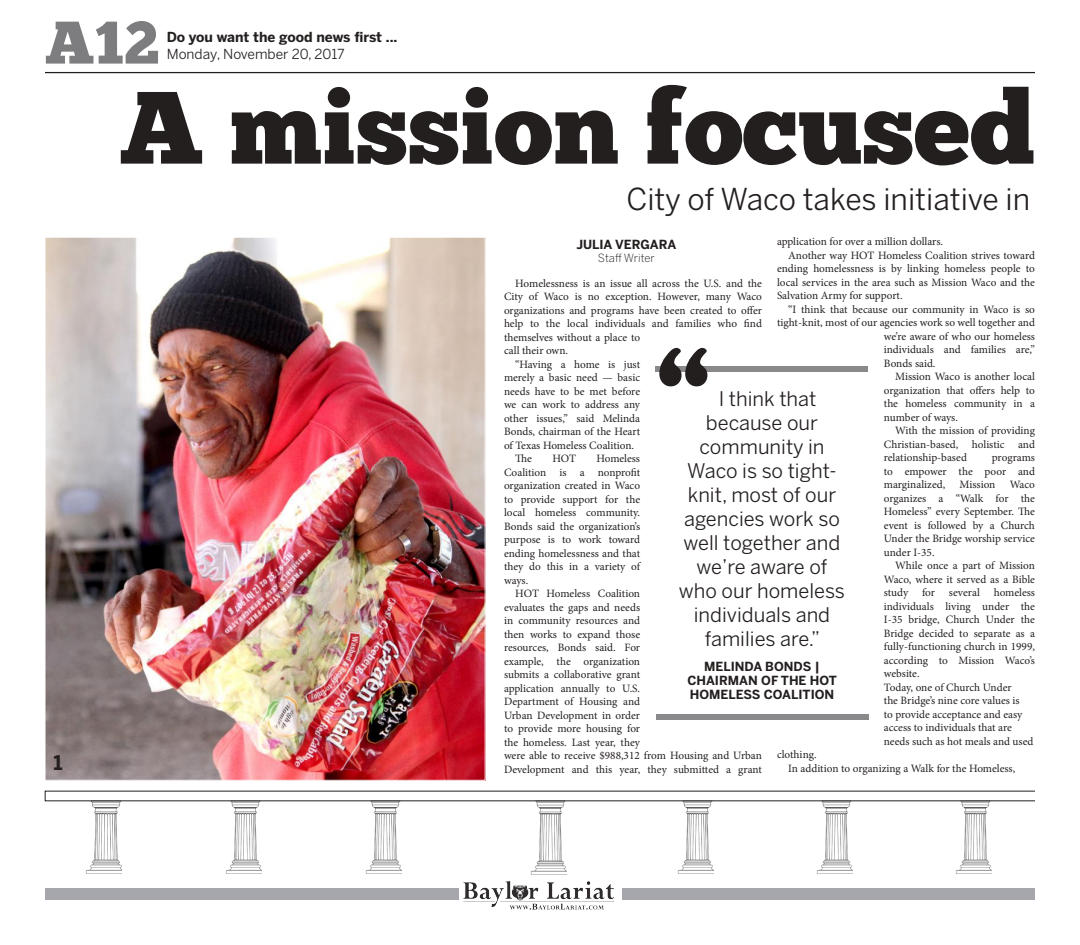
<style>
.page{position:relative;width:1080px;height:945px;background:#fff}
.page>*{position:absolute;margin:0;border:0;box-sizing:border-box;transform-origin:0 0}
.t1{font:102.5px "Chunk Five";color:#241f1f}
.t2{font:900 100px "Cooper";color:#241f1f}
.t3{font:60px "Chunk Five";color:#7d7c7e}
.t4{font:30px "Benton Sans";color:#241f1f}
.t5{font:20px/24px "Benton Sans";color:#241f1f;text-align:center}
.t6{font:700 20px "Benton Sans";color:#241f1f}
.t7{font:700 13.75px "Benton Sans";letter-spacing:-.005em;color:#241f1f}
.t8{font:13.75px "Benton Sans";color:#241f1f}
.t9{font:700 12.5px/13.8px "Benton Sans";color:#241f1f;text-align:center}
.t10{font:11.25px/13.5px "Minion Pro";letter-spacing:-.005em;color:#241f1f;text-align:justify}
.t11{font:300 11.25px "Benton Sans";color:#241f1f}
</style>
<div class="page">
<img style="left:365px;top:801px;width:36px;height:73px">
<img style="left:226px;top:801px;width:36px;height:73px">
<img style="left:86px;top:801px;width:36px;height:73px">
<hr style="left:45px;top:72px;width:990px;height:1px;background:#241f1f">
<div style="left:45px;top:889px;width:990px;height:11px;background:#a5a7ad"></div>
<img style="left:459px;top:881px;width:162px;height:29px">
<img style="left:47px;top:239px;width:436px;height:539px">
<img style="left:531px;top:801px;width:36px;height:74px">
<img style="left:677px;top:801px;width:36px;height:73px">
<img style="left:817px;top:801px;width:36px;height:73px">
<img style="left:955px;top:801px;width:36px;height:73px">
<div style="left:655px;top:366px;width:213px;height:6px;background:#89898b"></div>
<div style="left:656px;top:714px;width:213px;height:6px;background:#89898b"></div>
<h3 class="t3" style="left:45px;top:7px;width:116px">A12</h3>
<p class="t7" style="left:167px;top:29px;width:232px">Do you want the good news first ...</p>
<p class="t8" style="left:167px;top:46px;width:179px">Monday, November 20, 2017</p>
<h1 class="t1" style="left:119px;top:67px;width:917px">A mission focused</h1>
<h3 class="t6" style="left:53px;top:751px;width:11px">1</h3>
<h3 class="t4" style="left:626px;top:182px;width:405px">City of Waco takes initiative in</h3>
<p class="t10" style="left:777px;top:235px;width:168px">application for over a million dollars.</p>
<p class="t10" style="left:788px;top:249px;width:248px">Another way HOT Homeless Coalition strives toward</p>
<p class="t10" style="left:777px;top:262px;width:260px">ending homelessness is by linking homeless people to</p>
<p class="t10" style="left:777px;top:276px;width:259px">local services in the area such as Mission Waco and the</p>
<p class="t10" style="left:777px;top:289px;width:127px">Salvation Army for support.</p>
<p class="t10" style="left:788px;top:303px;width:248px">“I think that because our community in Waco is so</p>
<p class="t10" style="left:777px;top:316px;width:259px">tight-knit, most of our agencies work so well together and</p>
<p class="t10" style="left:884px;top:330px;width:153px">we’re aware of who our homeless</p>
<p class="t10" style="left:884px;top:343px;width:153px">individuals and families are,”</p>
<p class="t10" style="left:884px;top:357px;width:53px">Bonds said.</p>
<p class="t10" style="left:895px;top:370px;width:141px">Mission Waco is another local</p>
<p class="t10" style="left:884px;top:384px;width:153px">organization that offers help to</p>
<p class="t10" style="left:884px;top:397px;width:153px">the homeless community in a</p>
<p class="t10" style="left:884px;top:411px;width:76px">number of ways.</p>
<p class="t10" style="left:895px;top:424px;width:141px">With the mission of providing</p>
<p class="t10" style="left:884px;top:438px;width:153px">Christian-based, holistic and</p>
<p class="t10" style="left:884px;top:451px;width:85px">relationship-based</p>
<p class="t9" style="left:576px;top:237px;width:101px">JULIA VERGARA</p>
<p class="t11" style="left:598px;top:252px;width:59px">Staff Writer</p>
<p class="t10" style="left:515px;top:276px;width:248px">Homelessness is an issue all across the U.S. and the</p>
<p class="t10" style="left:504px;top:290px;width:260px">City of Waco is no exception. However, many Waco</p>
<p class="t10" style="left:504px;top:303px;width:260px">organizations and programs have been created to offer</p>
<p class="t10" style="left:504px;top:317px;width:259px">help to the local individuals and families who find</p>
<p class="t10" style="left:504px;top:330px;width:138px">themselves without a place to</p>
<p class="t10" style="left:504px;top:344px;width:66px">call their own.</p>
<p class="t10" style="left:515px;top:357px;width:126px">“Having a home is just</p>
<p class="t10" style="left:504px;top:371px;width:138px">merely a basic need — basic</p>
<p class="t10" style="left:504px;top:384px;width:138px">needs have to be met before</p>
<p class="t10" style="left:504px;top:398px;width:138px">we can work to address any</p>
<p class="t10" style="left:504px;top:411px;width:138px">other issues,” said Melinda</p>
<p class="t10" style="left:504px;top:425px;width:138px">Bonds, chairman of the Heart</p>
<p class="t10" style="left:504px;top:438px;width:132px">of Texas Homeless Coalition.</p>
<p class="t10" style="left:515px;top:452px;width:18px">The</p>
<p class="t10" style="left:552px;top:452px;width:25px">HOT</p>
<h2 class="t2" style="left:655px;top:324px;width:57px">“</h2>
<h3 class="t5" style="left:679px;top:387px;width:168px">I think that because our community in<br>Waco is so tight&shy;knit, most of our agencies work so well together and we’re aware of who our homeless individuals and families are.”</h3>
<p class="t9" style="left:687px;top:660px;width:151px">MELINDA BONDS |<br>CHAIRMAN OF THE HOT<br>HOMELESS COALITION</p>
<p class="t10" style="left:504px;top:452px;width:138px;text-indent:92px">Homeless Coalition is a nonprofit organization created in Waco to provide support for the local homeless community.<br>Bonds said the organization’s purpose is to work toward ending homelessness and that they do this in a variety of ways.</p>
<p class="t10" style="left:504px;top:587px;width:260px;text-align:left;text-indent:11px">HOT Homeless Coalition<br>evaluates the gaps and needs<br>in community resources and<br>then works to expand those<br>resources, Bonds said. For<br>example, the organization<br>submits a collaborative grant<br>application annually to U.S.<br>Department of Housing and<br>Urban Development in order<br>to provide more housing for<br>the homeless. Last year, they<br>were able to receive $988,312 from Housing and Urban<br>Development and this year, they submitted a grant</p>
<p class="t10" style="left:884px;top:451px;width:153px;text-indent:108px">programs to empower the poor and marginalized,</p>
<p class="t10" style="left:884px;top:478px;width:153px;text-indent:126px">Waco organizes a “Walk for the Homeless” every September. The event is followed by a Church Under the Bridge worship service under I-35.</p>
<p class="t10" style="left:884px;top:559px;width:153px;text-align:left;text-indent:11px">While once a part of Mission<br>Waco, where it served as a Bible study for several homeless individuals living under the<br>I-35 bridge, Church Under the<br>Bridge decided to separate as a fully-functioning church in 1999, according to Mission Waco’s website.<br>Today, one of Church Under<br>the Bridge’s nine core values is<br>to provide acceptance and easy access to individuals that are needs such as hot meals and used</p>
<p class="t10" style="left:788px;top:748px;width:229px;text-indent:-11px">clothing.<br>In addition to organizing a Walk for the Homeless,</p>
<p class="t10" style="left:960px;top:478px;width:37px">Mission</p>
</div>
